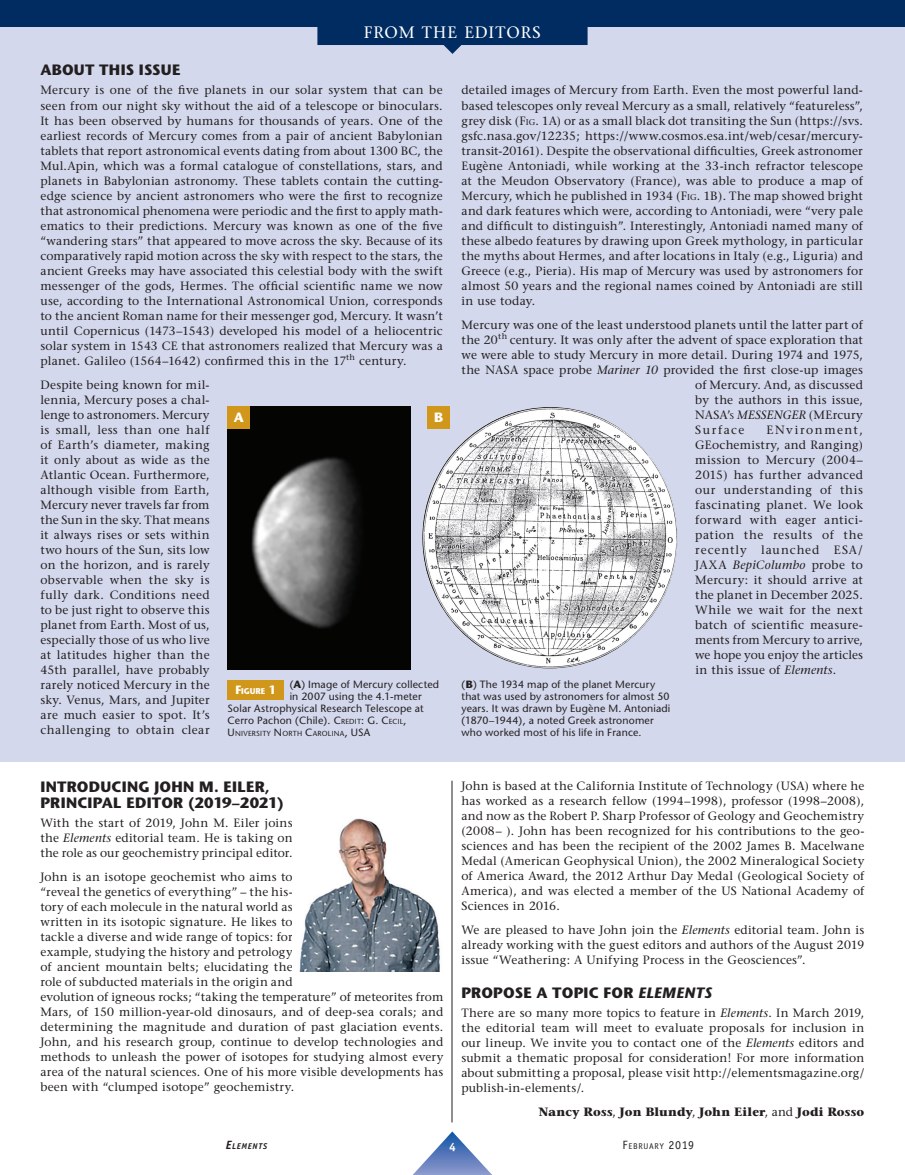
<style>
.page{position:relative;width:905px;height:1175px;background:#fff}
.page>*{position:absolute;margin:0;border:0;box-sizing:border-box;transform-origin:0 0}
.t1{font:16.5px "Stone Serif";letter-spacing:.07em;color:#fff}
.t2{font:700 15px/15.8px "Stone Sans";letter-spacing:.015em;color:#231f20}
.t3{font:700 13.5px "Stone Sans";color:#fff}
.t4{font:12px/15px "Stone Serif";letter-spacing:.015em;color:#231f20;text-align:justify}
.t5{font:700 12px "Stone Serif";letter-spacing:.015em;color:#231f20}
.t6{font:italic 12px "Stone Serif";letter-spacing:.01em;color:#231f20}
.t7{font:12px "Stone Serif";letter-spacing:.125em;color:#231f20}
.t8{font:700 12px "Officina Sans";color:#fcfcfc}
.t9{font:10.5px/12px "Stone Sans";letter-spacing:.015em;color:#231f20}
.t10{font:8.4px "Officina Sans";letter-spacing:.08em;color:#231f20}
.t11{font:italic 700 8.4px "Officina Sans";letter-spacing:.08em;color:#231f20}
.t12{font:700 8.4px "Stone Sans";color:#fff;scale:.95 1}
.t13{font:7.35px "Stone Sans";letter-spacing:.03em;color:#231f20}
.s1{font-size:12px}
.s2{font-weight:700}
.s3{font-style:inherit}
.s4{font-size:7.35px}
.s5{font-size:10.5px}
.s6{font-size:8.4px}
.s7{font-style:italic}
.s8{font-style:normal}
.s9{font-style:normal;font-size:8.4px}
.s10{font-weight:400}
</style>
<div class="page">
<div style="left:0;top:0;width:904px;height:761px;background:#d3d8ec"></div>
<hr style="left:451px;top:780px;width:1px;height:342px;background:#231f20">
<img style="left:299px;top:818px;width:141px;height:153px">
<div style="left:228px;top:680px;width:56px;height:19px;background:#d0971a"></div>
<img style="left:228px;top:406px;width:183px;height:263px">
<img style="left:422px;top:407px;width:255px;height:261px">
<div style="left:228px;top:406px;width:22px;height:22px;background:#d0971a"></div>
<div style="left:427px;top:406px;width:23px;height:22px;background:#d0971a"></div>
<svg style="left:413px;top:1131px;width:78px;height:43px"></svg>
<svg style="left:0;top:0;width:904px;height:54px;fill:#002c62"></svg>
<h1 class="t1" style="left:364px;top:22px;width:178px">FROM THE EDITORS</h1>
<p class="t2" style="left:40px;top:62px;width:141px">ABOUT THIS ISSUE</p>
<p class="t4" style="left:40px;top:83px;width:404px">Mercury is one of the five planets in our solar system that can be seen from our night sky without the aid of a telescope or binoculars.<br>It has been observed by humans for thousands of years. One of the earliest records of Mercury comes from a pair of ancient Babylonian tablets that report astronomical events dating from about 1300 BC, the Mul.Apin, which was a formal catalogue of constellations, stars, and planets in Babylonian astronomy. These tablets contain the cutting&shy;edge science by ancient astronomers who were the first to recognize that astronomical phenomena were periodic and the first to apply math&shy;ematics to their predictions. Mercury was known as one of the five “wandering stars” that appeared to move across the sky. Because of its comparatively rapid motion across the sky with respect to the stars, the ancient Greeks may have associated this celestial body with the swift messenger of the gods, Hermes. The official scientific name we now use, according to the International Astronomical Union, corresponds to the ancient Roman name for their messenger god, Mercury. It wasn’t until Copernicus (1473–1543) developed his model of a heliocentric solar system in 1543 CE that astronomers realized that Mercury was a planet. Galileo (1564–1642) confirmed this in the 17<sup>th</sup> century.</p>
<p class="t4" style="left:40px;top:377px;width:171px">Despite being known for mil&shy;lennia, Mercury poses a chal&shy;lenge to astronomers. Mercury is small, less than one half of Earth’s diameter, making it only about as wide as the Atlantic Ocean. Furthermore, although visible from Earth, Mercury never travels far from the Sun in the sky. That means it always rises or sets within two hours of the Sun, sits low on the horizon, and is rarely observable when the sky is fully dark. Conditions need to be just right to observe this planet from Earth. Most of us, especially those of us who live at latitudes higher than the 45th parallel, have probably rarely noticed Mercury in the sky. Venus, Mars, and Jupiter are much easier to spot. It’s challenging to obtain clear</p>
<p class="t3" style="left:234px;top:409px;width:12px">A</p>
<p class="t3" style="left:434px;top:409px;width:11px">B</p>
<p class="t12" style="left:235px;top:686px;width:44px"><span class="s1">F</span>IGURE <span class="s1">1</span></p>
<p class="t9" style="left:290px;top:678px;width:151px">(<span class="s2">A</span>) Image of Mercury collected</p>
<p class="t9" style="left:290px;top:690px;width:134px">in 2007 using the 4.1-meter</p>
<p class="t9" style="left:228px;top:702px;width:198px">Solar Astrophysical Research Telescope at</p>
<p class="t9" style="left:228px;top:714px;width:180px">Cerro Pachon (Chile). <span class="s3">C</span><span class="s4">REDIT</span><span class="s3">: G. C</span><span class="s4">ECIL</span><span class="s3">,</span></p>
<p class="t13" style="left:228px;top:728px;width:131px"><span class="s5">U</span> NIVERSITY <span class="s5">N</span> ORTH <span class="s5">C</span>AROLINA<span class="s5">, USA</span></p>
<p class="t4" style="left:461px;top:83px;width:403px">detailed images of Mercury from Earth. Even the most powerful land&shy;based telescopes only reveal Mercury as a small, relatively “featureless”, grey disk (<span class="s3">F</span><span class="s6">ig</span><span class="s3">. 1A</span>) or as a small black dot transiting the Sun (https://svs. gsfc.nasa.gov/12235; https://www.cosmos.esa.int/web/cesar/mercury&shy;transit-20161). Despite the observational difficulties, Greek astronomer Eugène Antoniadi, while working at the 33-inch refractor telescope at the Meudon Observatory (France), was able to produce a map of Mercury, which he published in 1934 (<span class="s3">F</span><span class="s6">ig</span><span class="s3">. 1B</span>). The map showed bright and dark features which were, according to Antoniadi, were “very pale and difficult to distinguish”. Interestingly, Antoniadi named many of these albedo features by drawing upon Greek mythology, in particular the myths about Hermes, and after locations in Italy (e.g., Liguria) and Greece (e.g., Pieria). His map of Mercury was used by astronomers for almost 50 years and the regional names coined by Antoniadi are still in use today.</p>
<p class="t4" style="left:461px;top:317px;width:403px">Mercury was one of the least understood planets until the latter part of</p>
<p class="t4" style="left:461px;top:332px;width:403px">the 20<sup>th</sup> century. It was only after the advent of space exploration that</p>
<p class="t4" style="left:461px;top:347px;width:403px">we were able to study Mercury in more detail. During 1974 and <span class="s3">1975,</span></p>
<p class="t4" style="left:461px;top:362px;width:403px">the NASA space probe <span class="s7">Mariner 10</span> provided the first close-up images</p>
<p class="t4" style="left:695px;top:377px;width:169px">of Mercury. And, as discussed</p>
<p class="t4" style="left:695px;top:392px;width:169px">by the authors in this issue,</p>
<p class="t6" style="left:695px;top:407px;width:169px"><span class="s8">NASA’</span><span class="s9">s</span> MESSENGER <span class="s8">(MErcury</span></p>
<p class="t7" style="left:695px;top:422px;width:51px">Surface</p>
<p class="t4" style="left:695px;top:422px;width:169px;text-indent:71px">ENvironment, GEochemistry, and Ranging) mission to Mercury (2004– 2015) has further advanced our understanding of this fascinating planet. We look forward with eager antici&shy;pation the results of the recently launched ESA/ JAXA <span class="s7">BepiColumbo</span> probe to Mercury: it should arrive at the planet in December 2025.<br>While we wait for the next batch of scientific measure&shy;ments from Mercury to arrive, we hope you enjoy the articles in this issue of <span class="s7">Elements</span>.</p>
<p class="t9" style="left:461px;top:678px;width:210px">(<span class="s2">B</span>) The 1934 map of the planet Mercury that was used by astronomers for almost 50 years. It was drawn by Eugène M. Antoniadi (1870–1944), a noted Greek astronomer who worked most of his life in France.</p>
<p class="t2" style="left:40px;top:779px;width:245px">INTRODUCING JOHN M. EILER,<br>PRINCIPAL EDITOR (2019–2021)</p>
<p class="t4" style="left:40px;top:815px;width:254px">With the start of 2019, John M. Eiler joins the <span class="s7">Elements</span> editorial team. He is taking on the role as our geochemistry principal editor.</p>
<p class="t4" style="left:40px;top:869px;width:404px;text-align:left">John is an isotope geochemist who aims to<br>“reveal the genetics of everything” – the his-<br>tory of each molecule in the natural world as<br>written in its isotopic signature. He likes to<br>tackle a diverse and wide range of topics: for<br>example, studying the history and petrology<br>of ancient mountain belts; elucidating the<br>role of subducted materials in the origin and<br>evolution of igneous rocks; “taking the temperature” of meteorites from Mars, of 150 million-year-old dinosaurs, and of deep-sea corals; and determining the magnitude and duration of past glaciation events.<br>John, and his research group, continue to develop technologies and methods to unleash the power of isotopes for studying almost every area of the natural sciences. One of his more visible developments has been with “clumped isotope” geochemistry.</p>
<p class="t4" style="left:461px;top:778px;width:404px">John is based at the California Institute of Technology (USA) where he has worked as a research fellow (1994–1998), professor (1998–2008), and now as the Robert P. Sharp Professor of Geology and Geochemistry (2008– ). John has been recognized for his contributions to the geo&shy;sciences and has been the recipient of the 2002 James B. Macelwane Medal (American Geophysical Union), the 2002 Mineralogical Society of America Award, the 2012 Arthur Day Medal (Geological Society of America), and was elected a member of the US National Academy of Sciences in 2016.</p>
<p class="t4" style="left:461px;top:922px;width:404px">We are pleased to have John join the <span class="s7">Elements</span> editorial team. John is already working with the guest editors and authors of the August 2019 issue “Weathering: A Unifying Process in the Geosciences”.</p>
<p class="t2" style="left:461px;top:984px;width:252px">PROPOSE A TOPIC FOR <span class="s7">ELEMENTS</span></p>
<p class="t4" style="left:461px;top:1005px;width:404px">There are so many more topics to feature in <span class="s7">Elements</span>. In March 2019, the editorial team will meet to evaluate proposals for inclusion in our lineup. We invite you to contact one of the <span class="s7">Elements</span> editors and submit a thematic proposal for consideration! For more information about submitting a proposal, please visit http://elementsmagazine.org/ publish-in-elements/.</p>
<p class="t5" style="left:539px;top:1104px;width:327px">Nancy Ross<span class="s10">,</span> Jon Blundy<span class="s10">,</span> John Eiler<span class="s10">, and</span> Jodi Rosso</p>
<p class="t11" style="left:226px;top:1141px;width:43px"><span class="s1">E</span>LEMENTS</p>
<p class="t8" style="left:449px;top:1139px;width:8px">4</p>
<p class="t10" style="left:622px;top:1141px;width:73px"><span class="s1">F</span>EBRUARY <span class="s1">2019</span></p>
</div>
